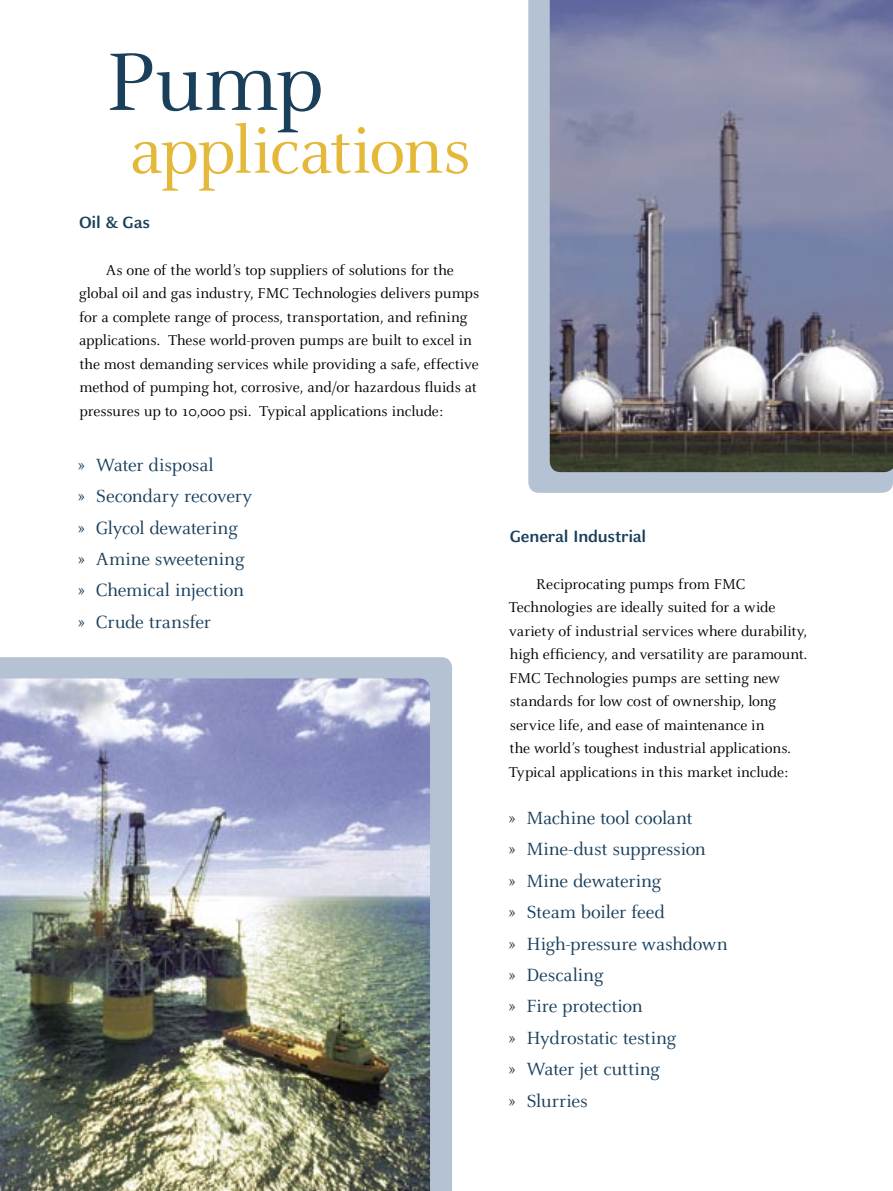
<style>
.page{position:relative;width:893px;height:1191px;background:#fff}
.page>*{position:absolute;margin:0;border:0;box-sizing:border-box;transform-origin:0 0}
.Headline_Text{font:90px "Celeste";color:#193f5b}
.Headline_Text-2{font:72px "Celeste";letter-spacing:-.03em;color:#e4b838}
.Intro_Text{font:19.5px "Celeste";letter-spacing:-.01em;color:#193f5b}
.Body_Headers{font:700 18px "Celeste Sans";letter-spacing:-.01em;color:#193f5b}
.Body_Text{font:15.75px/23.5px "Celeste";letter-spacing:-.01em;color:#000}
</style>
<div class="page">
<div style="left:0;top:657px;width:452px;height:534px;background:#b5c2d3"></div>
<img style="left:0;top:678px;width:430px;height:513px">
<svg style="left:528px;top:0;width:365px;height:493px;fill:#b5c2d3"></svg>
<img style="left:550px;top:0;width:343px;height:472px">
<p class="Headline_Text" style="left:106px;top:35px;width:219px">Pump</p>
<p class="Headline_Text-2" style="left:129px;top:112px;width:343px">applications</p>
<p class="Body_Headers" style="left:79px;top:211px;width:73px">Oil &amp; Gas</p>
<p class="Body_Text" style="left:79px;top:258px;width:402px;text-indent:26px">As one of the world’s top suppliers of solutions for the global oil and gas industry, FMC Technologies delivers pumps for a complete range of process, transportation, and refining applications. These world-proven pumps are built to excel in the most demanding services while providing a safe, effective method of pumping hot, corrosive, and/or hazardous fluids at pressures up to 10,000 psi. Typical applications include:</p>
<p class="Intro_Text" style="left:77px;top:454px;width:139px">» Water disposal</p>
<p class="Intro_Text" style="left:77px;top:486px;width:177px">» Secondary recovery</p>
<p class="Intro_Text" style="left:77px;top:517px;width:163px">» Glycol dewatering</p>
<p class="Intro_Text" style="left:77px;top:549px;width:169px">» Amine sweetening</p>
<p class="Intro_Text" style="left:77px;top:580px;width:169px">» Chemical injection</p>
<p class="Intro_Text" style="left:77px;top:611px;width:136px">» Crude transfer</p>
<p class="Body_Headers" style="left:510px;top:525px;width:138px">General Industrial</p>
<p class="Body_Text" style="left:509px;top:572px;width:300px;text-indent:28px">Reciprocating pumps from FMC Technologies are ideally suited for a wide variety of industrial services where durability, high efficiency, and versatility are paramount.<br>FMC Technologies pumps are setting new standards for low cost of ownership, long service life, and ease of maintenance in<br>the world’s toughest industrial applications.<br>Typical applications in this market include:</p>
<p class="Intro_Text" style="left:507px;top:807px;width:187px">» Machine tool coolant</p>
<p class="Intro_Text" style="left:507px;top:839px;width:200px">» Mine-dust suppression</p>
<p class="Intro_Text" style="left:507px;top:870px;width:156px">» Mine dewatering</p>
<p class="Intro_Text" style="left:507px;top:902px;width:159px">» Steam boiler feed</p>
<p class="Intro_Text" style="left:507px;top:933px;width:222px">» High-pressure washdown</p>
<p class="Intro_Text" style="left:507px;top:964px;width:98px">» Descaling</p>
<p class="Intro_Text" style="left:507px;top:996px;width:137px">» Fire protection</p>
<p class="Intro_Text" style="left:507px;top:1027px;width:171px">» Hydrostatic testing</p>
<p class="Intro_Text" style="left:507px;top:1058px;width:154px">» Water jet cutting</p>
<p class="Intro_Text" style="left:507px;top:1090px;width:82px">» Slurries</p>
</div>
